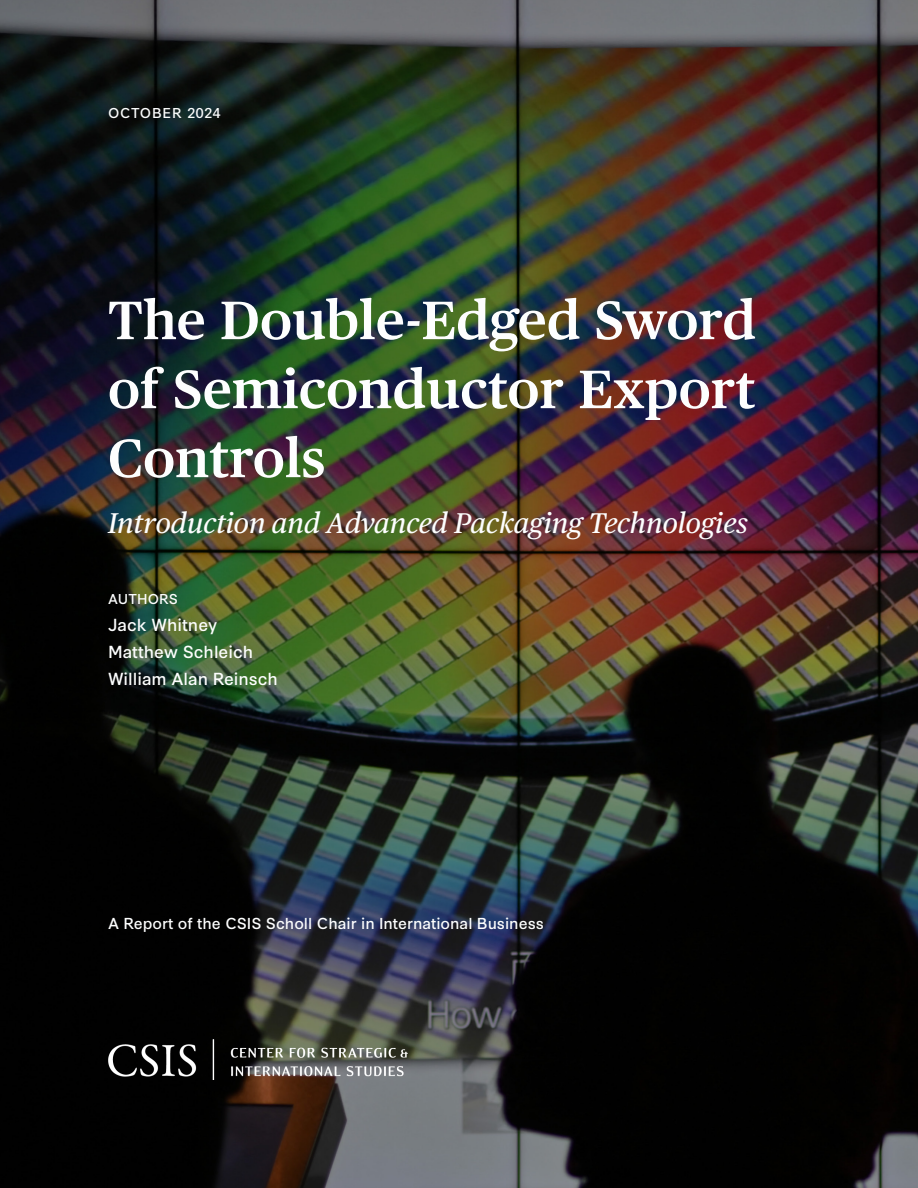
<style>
.page{position:relative;width:918px;height:1188px;background:#fff}
.page>*{position:absolute;margin:0;border:0;box-sizing:border-box;transform-origin:0 0}
.t1{font:600 54px/69px "Publico Text";color:#fdfefe;text-align:justify}
.t2{font:italic 28.5px "Publico Text";color:#fdfefe}
.t3{font:16.5px/27px "Synthese";color:#fdfefe}
.t4{font:15px "Synthese";color:#fdfefe}
.t5{font:13.5px "Synthese";letter-spacing:.05em;color:#fdfefe}
.t6{font:13.5px "Synthese";letter-spacing:.01em;color:#fdfefe}
</style>
<div class="page">
<img style="left:0;top:0;width:918px;height:1188px">
<img style="left:108px;top:1040px;width:300px;height:40px">
<p class="t5" style="left:108px;top:102px;width:114px">OCTOBER 2024</p>
<h1 class="t1" style="left:108px;top:282px;width:650px">The Double-Edged Sword of Semiconductor Export Controls</h1>
<h2 class="t2" style="left:108px;top:501px;width:641px">Introduction and Advanced Packaging Technologies</h2>
<p class="t6" style="left:108px;top:588px;width:71px">AUTHORS</p>
<p class="t3" style="left:108px;top:610px;width:171px">Jack Whitney<br>Matthew Schleich<br>William Alan Reinsch</p>
<p class="t4" style="left:108px;top:911px;width:438px">A Report of the CSIS Scholl Chair in International Business</p>
</div>
